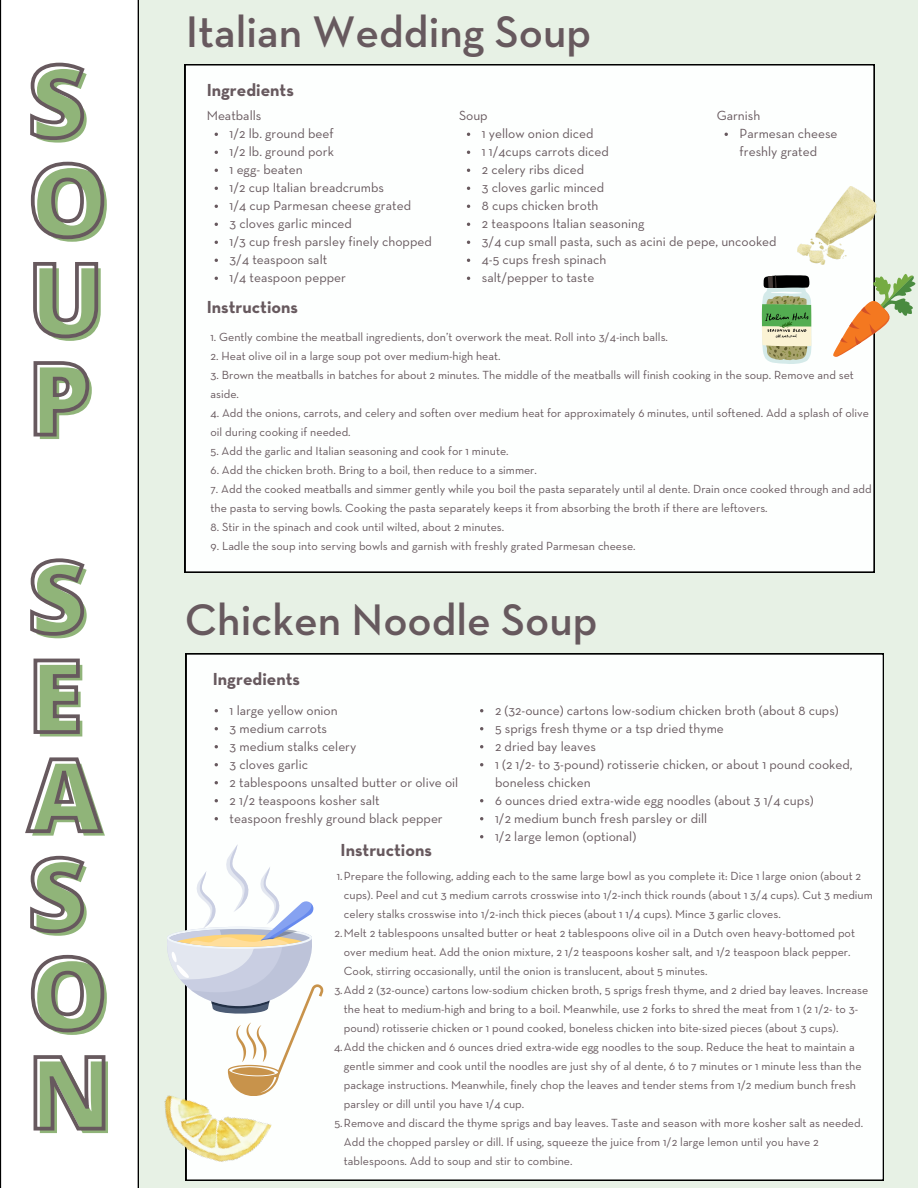
<style>
.page{position:relative;width:918px;height:1188px;background:#e7f1e5}
.page>*{position:absolute;margin:0;border:0;box-sizing:border-box;transform-origin:0 0}
.t1{font:800 100.35px/99.1px "Open Sans";color:#90b479}
.t2{font:600 45px "Neutraface Text";color:#67595e}
.t3{font:700 17.7px "Neutraface Text";color:#67595e}
.t4{font:13.5px/18px "Neutraface Text";color:#67595e}
.t5{font:12px/19px "Neutraface Text";color:#67595e}
</style>
<div class="page">
<div style="left:0;top:0;width:138px;height:1188px;background:#fff"></div>
<div style="left:185px;top:64px;width:689px;height:509px;background:#fdfffe"></div>
<img style="left:798px;top:187px;width:79px;height:77px">
<svg style="left:762px;top:275px;width:49px;height:89px;background:#96ac86"></svg>
<svg style="left:832px;top:273px;width:84px;height:84px"></svg>
<div style="left:186px;top:654px;width:697px;height:527px;background:#fdfffe"></div>
<img style="left:164px;top:1096px;width:108px;height:84px">
<svg style="left:167px;top:844px;width:156px;height:252px"></svg>
<svg style="left:28px;top:61px;width:59px;height:81px;background:#d9d5d6"></svg>
<svg style="left:29px;top:160px;width:77px;height:81px;background:#dfdcdd"></svg>
<svg style="left:31px;top:260px;width:69px;height:80px;background:#dad7d8"></svg>
<svg style="left:32px;top:359px;width:59px;height:79px;background:#dcd9da"></svg>
<svg style="left:28px;top:557px;width:59px;height:81px;background:#d9d5d6"></svg>
<svg style="left:32px;top:657px;width:50px;height:79px;background:#d0ccce"></svg>
<svg style="left:22px;top:750px;width:84px;height:86px;background:#e3e1e1"></svg>
<svg style="left:28px;top:854px;width:59px;height:81px;background:#d9d5d6"></svg>
<svg style="left:29px;top:953px;width:77px;height:81px;background:#dfdcdd"></svg>
<svg style="left:32px;top:1053px;width:75px;height:79px;background:#d4d0d2"></svg>
<h1 class="t1" style="left:32px;top:53px;width:81px">S<br>O<br>U<br>P</h1>
<h1 class="t1" style="left:32px;top:549px;width:85px">S<br>E<br>A<br>S<br>O<br>N</h1>
<h2 class="t2" style="left:186px;top:11px;width:407px">Italian Wedding Soup</h2>
<p class="t3" style="left:207px;top:82px;width:89px">Ingredients</p>
<h3 class="t4" style="left:207px;top:107px;width:56px">Meatballs</h3>
<h4 class="t4" style="left:230px;top:125px;width:106px">1/2 lb. ground beef</h4>
<p class="t4" style="left:230px;top:143px;width:106px">1/2 lb. ground pork</p>
<p class="t4" style="left:230px;top:161px;width:75px">1 egg- beaten</p>
<p class="t4" style="left:230px;top:179px;width:156px">1/2 cup Italian breadcrumbs</p>
<p class="t4" style="left:230px;top:197px;width:183px">1/4 cup Parmesan cheese grated</p>
<p class="t4" style="left:230px;top:215px;width:124px">3 cloves garlic minced</p>
<p class="t4" style="left:230px;top:233px;width:204px">1/3 cup fresh parsley finely chopped</p>
<p class="t4" style="left:230px;top:251px;width:99px">3/4 teaspoon salt</p>
<p class="t4" style="left:230px;top:269px;width:118px">1/4 teaspoon pepper</p>
<p class="t4" style="left:717px;top:107px;width:45px">Garnish</p>
<h4 class="t4" style="left:740px;top:125px;width:100px">Parmesan cheese freshly grated</h4>
<p class="t4" style="left:459px;top:107px;width:30px">Soup</p>
<h4 class="t4" style="left:482px;top:125px;width:113px">1 yellow onion diced</h4>
<p class="t4" style="left:482px;top:143px;width:129px">1 1/4cups carrots diced</p>
<p class="t4" style="left:482px;top:161px;width:104px">2 celery ribs diced</p>
<p class="t4" style="left:482px;top:179px;width:124px">3 cloves garlic minced</p>
<p class="t4" style="left:482px;top:197px;width:118px">8 cups chicken broth</p>
<p class="t4" style="left:482px;top:215px;width:164px">2 teaspoons Italian seasoning</p>
<p class="t4" style="left:482px;top:233px;width:296px">3/4 cup small pasta, such as acini de pepe, uncooked</p>
<p class="t4" style="left:482px;top:251px;width:126px">4-5 cups fresh spinach</p>
<p class="t4" style="left:482px;top:269px;width:114px">salt/pepper to taste</p>
<p class="t3" style="left:207px;top:299px;width:93px">Instructions</p>
<h3 class="t5" style="left:211px;top:328px;width:459px">1. Gently combine the meatball ingredients, don’t overwork the meat. Roll into 3/4-inch balls.</h3>
<p class="t5" style="left:211px;top:347px;width:291px">2. Heat olive oil in a large soup pot over medium-high heat.</p>
<p class="t5" style="left:211px;top:366px;width:645px">3. Brown the meatballs in batches for about 2 minutes. The middle of the meatballs will finish cooking in the soup. Remove and set aside.</p>
<p class="t5" style="left:211px;top:404px;width:660px">4. Add the onions, carrots, and celery and soften over medium heat for approximately 6 minutes, until softened. Add a splash of olive oil during cooking if needed.</p>
<p class="t5" style="left:211px;top:442px;width:300px">5. Add the garlic and Italian seasoning and cook for 1 minute.</p>
<p class="t5" style="left:211px;top:461px;width:328px">6. Add the chicken broth. Bring to a boil, then reduce to a simmer.</p>
<p class="t5" style="left:211px;top:480px;width:663px">7. Add the cooked meatballs and simmer gently while you boil the pasta separately until al dente. Drain once cooked through and add the pasta to serving bowls. Cooking the pasta separately keeps it from absorbing the broth if there are leftovers.</p>
<p class="t5" style="left:211px;top:518px;width:295px">8. Stir in the spinach and cook until wilted, about 2 minutes.</p>
<p class="t5" style="left:211px;top:537px;width:427px">9. Ladle the soup into serving bowls and garnish with freshly grated Parmesan cheese.</p>
<p class="t2" style="left:185px;top:600px;width:414px">Chicken Noodle Soup</p>
<p class="t3" style="left:213px;top:671px;width:89px">Ingredients</p>
<p class="t4" style="left:230px;top:702px;width:110px">1 large yellow onion</p>
<h2 class="t4" style="left:230px;top:720px;width:99px">3 medium carrots</h2>
<h3 class="t4" style="left:230px;top:738px;width:128px">3 medium stalks celery</h3>
<p class="t4" style="left:230px;top:756px;width:80px">3 cloves garlic</p>
<p class="t4" style="left:230px;top:774px;width:230px">2 tablespoons unsalted butter or olive oil</p>
<p class="t4" style="left:230px;top:792px;width:152px">2 1/2 teaspoons kosher salt</p>
<p class="t4" style="left:230px;top:810px;width:215px">teaspoon freshly ground black pepper</p>
<p class="t4" style="left:495px;top:702px;width:345px">2 (32-ounce) cartons low-sodium chicken broth (about 8 cups)</p>
<p class="t4" style="left:495px;top:720px;width:230px">5 sprigs fresh thyme or a tsp dried thyme</p>
<p class="t4" style="left:495px;top:738px;width:102px">2 dried bay leaves</p>
<p class="t4" style="left:495px;top:756px;width:359px">1 (2 1/2- to 3-pound) rotisserie chicken, or about 1 pound cooked, boneless chicken</p>
<p class="t4" style="left:495px;top:792px;width:320px">6 ounces dried extra-wide egg noodles (about 3 1/4 cups)</p>
<p class="t4" style="left:495px;top:810px;width:214px">1/2 medium bunch fresh parsley or dill</p>
<p class="t4" style="left:495px;top:828px;width:143px">1/2 large lemon (optional)</p>
<p class="t3" style="left:341px;top:843px;width:93px">Instructions</p>
<p class="t5" style="left:344px;top:867px;width:530px;text-indent:-7px">1.Prepare the following, adding each to the same large bowl as you complete it: Dice 1 large onion (about 2 cups). Peel and cut 3 medium carrots crosswise into 1/2-inch thick rounds (about 1 3/4 cups). Cut 3 medium celery stalks crosswise into 1/2-inch thick pieces (about 1 1/4 cups). Mince 3 garlic cloves.</p>
<p class="t5" style="left:344px;top:924px;width:513px;text-indent:-9px">2.Melt 2 tablespoons unsalted butter or heat 2 tablespoons olive oil in a Dutch oven heavy-bottomed pot over medium heat. Add the onion mixture, 2 1/2 teaspoons kosher salt, and 1/2 teaspoon black pepper.<br>Cook, stirring occasionally, until the onion is translucent, about 5 minutes.</p>
<h3 class="t5" style="left:344px;top:981px;width:526px;text-indent:-10px">3.Add 2 (32-ounce) cartons low-sodium chicken broth, 5 sprigs fresh thyme, and 2 dried bay leaves. Increase the heat to medium-high and bring to a boil. Meanwhile, use 2 forks to shred the meat from 1 (2 1/2- to 3- pound) rotisserie chicken or 1 pound cooked, boneless chicken into bite-sized pieces (about 3 cups).</h3>
<p class="t5" style="left:344px;top:1038px;width:519px;text-indent:-10px">4.Add the chicken and 6 ounces dried extra-wide egg noodles to the soup. Reduce the heat to maintain a gentle simmer and cook until the noodles are just shy of al dente, 6 to 7 minutes or 1 minute less than the package instructions. Meanwhile, finely chop the leaves and tender stems from 1/2 medium bunch fresh parsley or dill until you have 1/4 cup.</p>
<p class="t5" style="left:344px;top:1114px;width:521px;text-indent:-9px">5.Remove and discard the thyme sprigs and bay leaves. Taste and season with more kosher salt as needed.<br>Add the chopped parsley or dill. If using, squeeze the juice from 1/2 large lemon until you have 2 tablespoons. Add to soup and stir to combine.</p>
</div>
